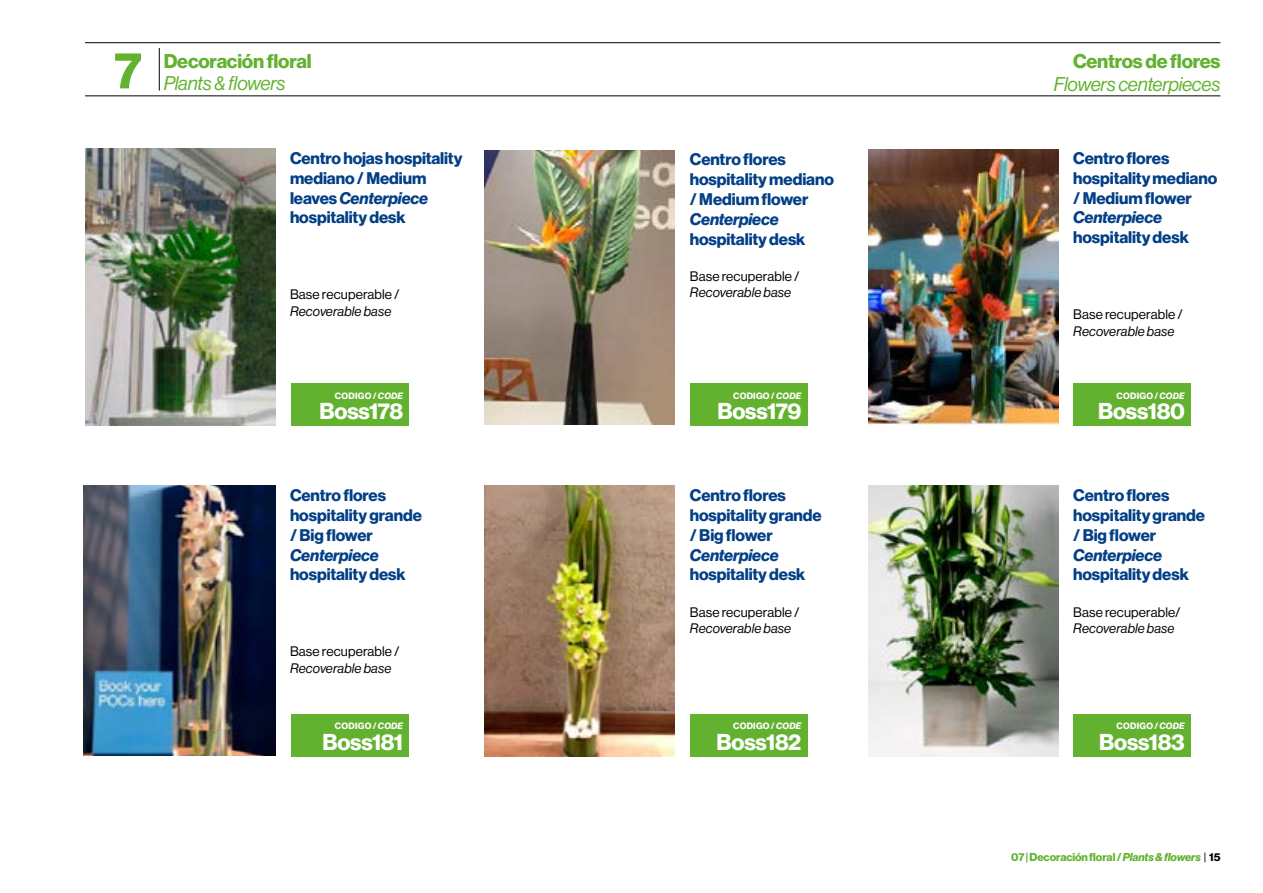
<style>
.page{position:relative;width:1263px;height:893px;background:#fff}
.page>*{position:absolute;margin:0;border:0;box-sizing:border-box;transform-origin:0 0}
.t1{font:700 51px "Neue Haas Grotesk Display";color:#62b22f}
.t2{font:700 22.5px "Neue Haas Grotesk Display";letter-spacing:-.01em;color:#fff}
.t3{font:italic 19.5px "Neue Haas Grotesk Display";letter-spacing:-.015em;color:#62b22f}
.t4{font:700 19.5px "Neue Haas Grotesk Display";letter-spacing:-.01em;color:#62b22f}
.t5{font:700 16.5px/19.8px "Neue Haas Grotesk Display";letter-spacing:-.005em;color:#033f86}
.t6{font:16.5px "N Haas Grotesk DS Pro 76 Bd It";letter-spacing:-.005em;color:#033f86}
.t7{font:13.5px "Neue Haas Grotesk Display";letter-spacing:.01em;color:#000}
.t8{font:italic 13.5px "Neue Haas Grotesk Display";letter-spacing:.005em;color:#000}
.t9{font:700 11.25px "Neue Haas Grotesk Display";letter-spacing:-.005em;color:#62b22f}
.t10{font:700 9px "Neue Haas Grotesk Display";letter-spacing:.03em;color:#fff}
.s1{font-family:"Neue Haas Grotesk Display";font-weight:700}
.s2{font-family:"N Haas Grotesk DS Pro 76 Bd It";font-weight:400}
.s3{font-weight:400;color:#000}
.s4{color:#000}
</style>
<div class="page">
<img style="left:484px;top:150px;width:190px;height:274px">
<img style="left:868px;top:150px;width:190px;height:274px">
<img style="left:86px;top:149px;width:189px;height:277px">
<img style="left:84px;top:486px;width:191px;height:269px">
<img style="left:484px;top:486px;width:190px;height:270px">
<img style="left:868px;top:486px;width:190px;height:270px">
<hr style="left:85px;top:96px;width:1135px;height:1px;background:#000">
<hr style="left:159px;top:48px;width:1px;height:43px;background:#000">
<hr style="left:85px;top:42px;width:1135px;height:1px;background:#000">
<div style="left:292px;top:383px;width:117px;height:43px;background:#62b22f"></div>
<div style="left:292px;top:714px;width:117px;height:42px;background:#62b22f"></div>
<div style="left:690px;top:383px;width:117px;height:43px;background:#62b22f"></div>
<div style="left:690px;top:714px;width:117px;height:42px;background:#62b22f"></div>
<div style="left:1073px;top:383px;width:118px;height:43px;background:#62b22f"></div>
<div style="left:1073px;top:714px;width:118px;height:42px;background:#62b22f"></div>
<h1 class="t1" style="left:114px;top:41px;width:29px">7</h1>
<p class="t4" style="left:164px;top:49px;width:149px">Decoración floral</p>
<p class="t3" style="left:164px;top:72px;width:123px">Plants &amp; flowers</p>
<p class="t5" style="left:290px;top:149px;width:174px">Centro hojas hospitality mediano / Medium</p>
<p class="t6" style="left:290px;top:188px;width:140px"><span class="s1">leaves</span> Centerpiece</p>
<p class="t5" style="left:290px;top:208px;width:117px">hospitality desk</p>
<p class="t7" style="left:290px;top:287px;width:111px">Base recuperable /</p>
<p class="t8" style="left:290px;top:303px;width:103px">Recoverable base</p>
<p class="t10" style="left:335px;top:390px;width:70px">CODIGO / <span class="s2">CODE</span></p>
<h2 class="t2" style="left:320px;top:398px;width:85px">Boss178</h2>
<p class="t5" style="left:290px;top:486px;width:133px">Centro flores hospitality grande / Big flower</p>
<p class="t6" style="left:290px;top:545px;width:90px">Centerpiece</p>
<p class="t5" style="left:290px;top:565px;width:117px">hospitality desk</p>
<p class="t7" style="left:290px;top:644px;width:111px">Base recuperable /</p>
<p class="t8" style="left:290px;top:660px;width:103px">Recoverable base</p>
<p class="t10" style="left:335px;top:721px;width:70px">CODIGO / <span class="s2">CODE</span></p>
<h2 class="t2" style="left:322px;top:729px;width:82px">Boss181</h2>
<p class="t4" style="left:1073px;top:50px;width:149px">Centros de flores</p>
<p class="t3" style="left:1054px;top:73px;width:168px">Flowers centerpieces</p>
<p class="t5" style="left:690px;top:150px;width:146px">Centro flores hospitality mediano / Medium flower</p>
<p class="t6" style="left:690px;top:209px;width:90px">Centerpiece</p>
<p class="t5" style="left:690px;top:229px;width:117px">hospitality desk</p>
<p class="t7" style="left:690px;top:269px;width:111px">Base recuperable /</p>
<p class="t8" style="left:690px;top:285px;width:103px">Recoverable base</p>
<p class="t5" style="left:1073px;top:149px;width:146px">Centro flores hospitality mediano / Medium flower</p>
<p class="t6" style="left:1073px;top:208px;width:90px">Centerpiece</p>
<p class="t5" style="left:1073px;top:228px;width:117px">hospitality desk</p>
<p class="t7" style="left:1073px;top:307px;width:111px">Base recuperable /</p>
<p class="t8" style="left:1073px;top:323px;width:103px">Recoverable base</p>
<p class="t10" style="left:733px;top:390px;width:70px">CODIGO / <span class="s2">CODE</span></p>
<p class="t10" style="left:1116px;top:390px;width:70px">CODIGO / <span class="s2">CODE</span></p>
<h2 class="t2" style="left:717px;top:398px;width:85px">Boss179</h2>
<h2 class="t2" style="left:1098px;top:398px;width:88px">Boss180</h2>
<p class="t5" style="left:690px;top:486px;width:133px">Centro flores hospitality grande / Big flower</p>
<p class="t6" style="left:690px;top:545px;width:90px">Centerpiece</p>
<p class="t5" style="left:690px;top:565px;width:117px">hospitality desk</p>
<p class="t7" style="left:690px;top:604px;width:111px">Base recuperable /</p>
<p class="t8" style="left:690px;top:621px;width:103px">Recoverable base</p>
<p class="t5" style="left:1073px;top:486px;width:133px">Centro flores hospitality grande / Big flower</p>
<p class="t6" style="left:1073px;top:545px;width:90px">Centerpiece</p>
<p class="t5" style="left:1073px;top:565px;width:117px">hospitality desk</p>
<p class="t7" style="left:1073px;top:604px;width:109px">Base recuperable/</p>
<p class="t8" style="left:1073px;top:621px;width:103px">Recoverable base</p>
<p class="t10" style="left:733px;top:721px;width:70px">CODIGO / <span class="s2">CODE</span></p>
<p class="t10" style="left:1116px;top:721px;width:70px">CODIGO / <span class="s2">CODE</span></p>
<h2 class="t2" style="left:717px;top:729px;width:86px">Boss182</h2>
<h2 class="t2" style="left:1099px;top:729px;width:87px">Boss183</h2>
<p class="t9" style="left:1011px;top:850px;width:211px">07 | Decoración floral / <span class="s2">Plants &amp; flowers</span> <span class="s3">|</span> <span class="s4">15</span></p>
</div>
